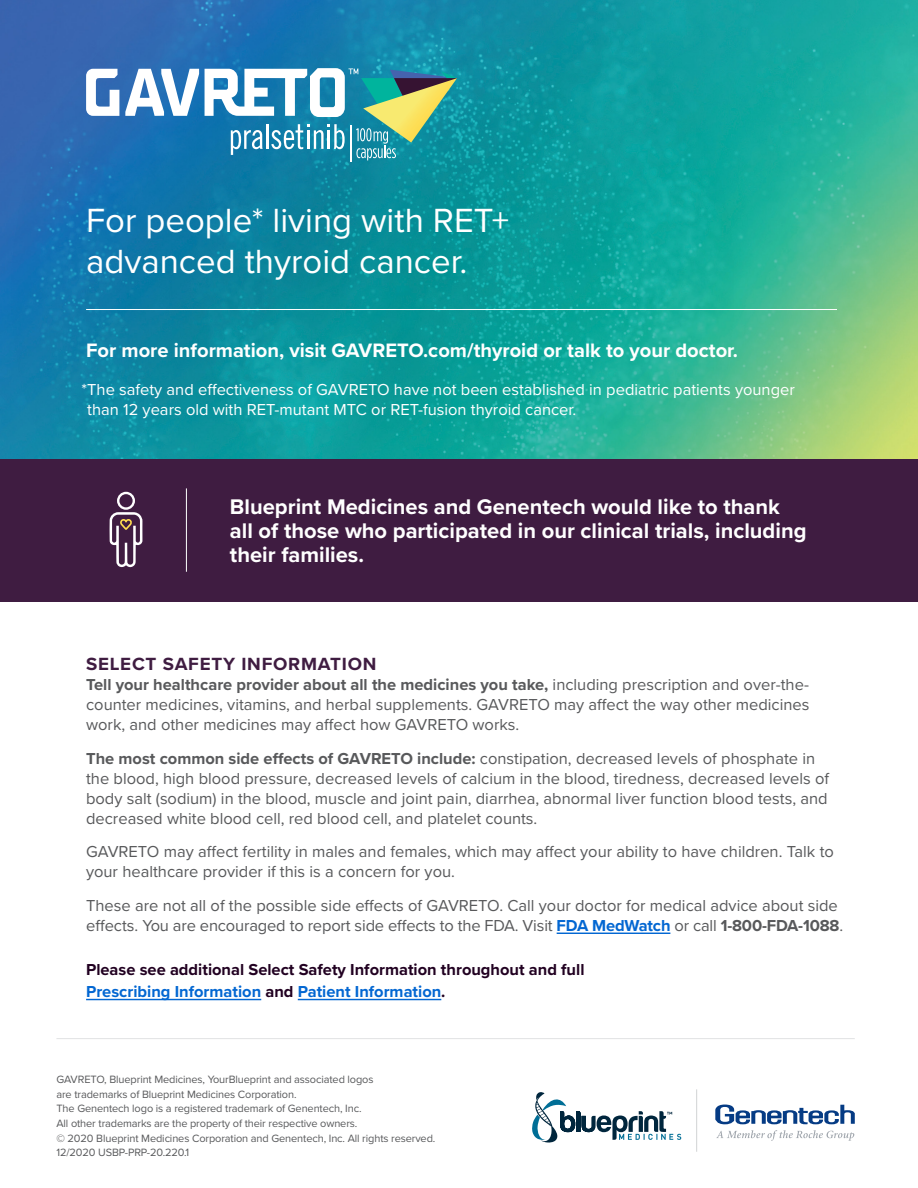
<style>
.page{position:relative;width:918px;height:1188px;background:#fff}
.page>*{position:absolute;margin:0;border:0;box-sizing:border-box;transform-origin:0 0}
.t1{font:34.8px/40.2px "Proxima Nova";color:#fff}
.t2{font:700 21.9px/23.9px "Proxima Nova";color:#fff}
.t3{font:700 20.1px "Proxima Nova";color:#fff}
.t4{font:700 18.3px "Proxima Nova";letter-spacing:.04em;color:#3f1c41}
.t5{font:16.5px/20.1px "Proxima Nova";color:#58595b}
.t6{font:16.5px/20.1px "Proxima Nova";color:#fff}
.t7{font:700 16.5px/21.9px "Proxima Nova";color:#210021}
.t8{font:10.95px/14.7px "Proxima Nova";letter-spacing:-.01em;color:#58595b}
.s1{font-weight:700}
.s2{font-weight:700;color:#0367d2}
.s3{color:#0367d2}
</style>
<div class="page">
<img style="left:746px;top:0;width:172px;height:459px">
<img style="left:0;top:0;width:746px;height:459px">
<div style="left:0;top:459px;width:918px;height:142px;background:#3f1c41"></div>
<hr style="left:557px;top:933px;width:113px;height:1px;background:#0367d2">
<hr style="left:86px;top:999px;width:175px;height:1px;background:#0367d2">
<hr style="left:298px;top:999px;width:143px;height:1px;background:#0367d2">
<hr style="left:86px;top:309px;width:751px;height:1px;background:#fff">
<hr style="left:350px;top:126px;width:1px;height:36px;background:#fff">
<svg style="left:86px;top:68px;width:371px;height:92px"></svg>
<hr style="left:186px;top:488px;width:1px;height:84px;background:#fff">
<svg style="left:110px;top:492px;width:32px;height:76px"></svg>
<hr style="left:696px;top:1089px;width:1px;height:63px;background:#d1d3d4">
<svg style="left:715px;top:1105px;width:140px;height:36px"></svg>
<svg style="left:532px;top:1092px;width:149px;height:51px"></svg>
<hr style="left:56px;top:1038px;width:799px;height:1px;background:#e1e2e3">
<h1 class="t1" style="left:86px;top:199px;width:425px">For people* living with RET+ advanced thyroid cancer.</h1>
<p class="t3" style="left:86px;top:335px;width:653px">For more information, visit GAVRETO.com/thyroid or talk to your doctor.</p>
<p class="t6" style="left:87px;top:379px;width:709px;text-indent:-6px">*The safety and effectiveness of GAVRETO have not been established in pediatric patients younger than 12 years old with RET-mutant MTC or RET-fusion thyroid cancer.</p>
<h2 class="t2" style="left:230px;top:495px;width:578px">Blueprint Medicines and Genentech would like to thank all of those who participated in our clinical trials, including their families.</h2>
<p class="t4" style="left:86px;top:650px;width:292px">SELECT SAFETY INFORMATION</p>
<p class="t5" style="left:86px;top:674px;width:725px;text-align:justify"><span class="s1">Tell your healthcare provider about all the medicines you take,</span> including prescription and over-the&shy;counter medicines, vitamins, and herbal supplements. GAVRETO may affect the way other medicines work, and other medicines may affect how GAVRETO works.</p>
<p class="t5" style="left:86px;top:747px;width:745px"><span class="s1">The most common side effects of GAVRETO include:</span> constipation, decreased levels of phosphate in the blood, high blood pressure, decreased levels of calcium in the blood, tiredness, decreased levels of body salt (sodium) in the blood, muscle and joint pain, diarrhea, abnormal liver function blood tests, and decreased white blood cell, red blood cell, and platelet counts.</p>
<p class="t5" style="left:86px;top:841px;width:749px">GAVRETO may affect fertility in males and females, which may affect your ability to have children. Talk to your healthcare provider if this is a concern for you.</p>
<p class="t5" style="left:86px;top:895px;width:759px">These are not all of the possible side effects of GAVRETO. Call your doctor for medical advice about side effects. You are encouraged to report side effects to the FDA. Visit <span class="s2">FDA MedWatch</span> or call <span class="s1">1-800-FDA-1088</span>.</p>
<p class="t7" style="left:86px;top:958px;width:500px">Please see additional Select Safety Information throughout and full<br><span class="s3">Prescribing Information</span> and <span class="s3">Patient Information</span>.</p>
<p class="t8" style="left:56px;top:1072px;width:380px">GAVRETO, Blueprint Medicines, YourBlueprint and associated logos<br>are trademarks of Blueprint Medicines Corporation.<br>The Genentech logo is a registered trademark of Genentech, Inc.<br>All other trademarks are the property of their respective owners.<br>© 2020 Blueprint Medicines Corporation and Genentech, Inc. All rights reserved.<br>12/2020 USBP-PRP-20.220.1</p>
</div>
